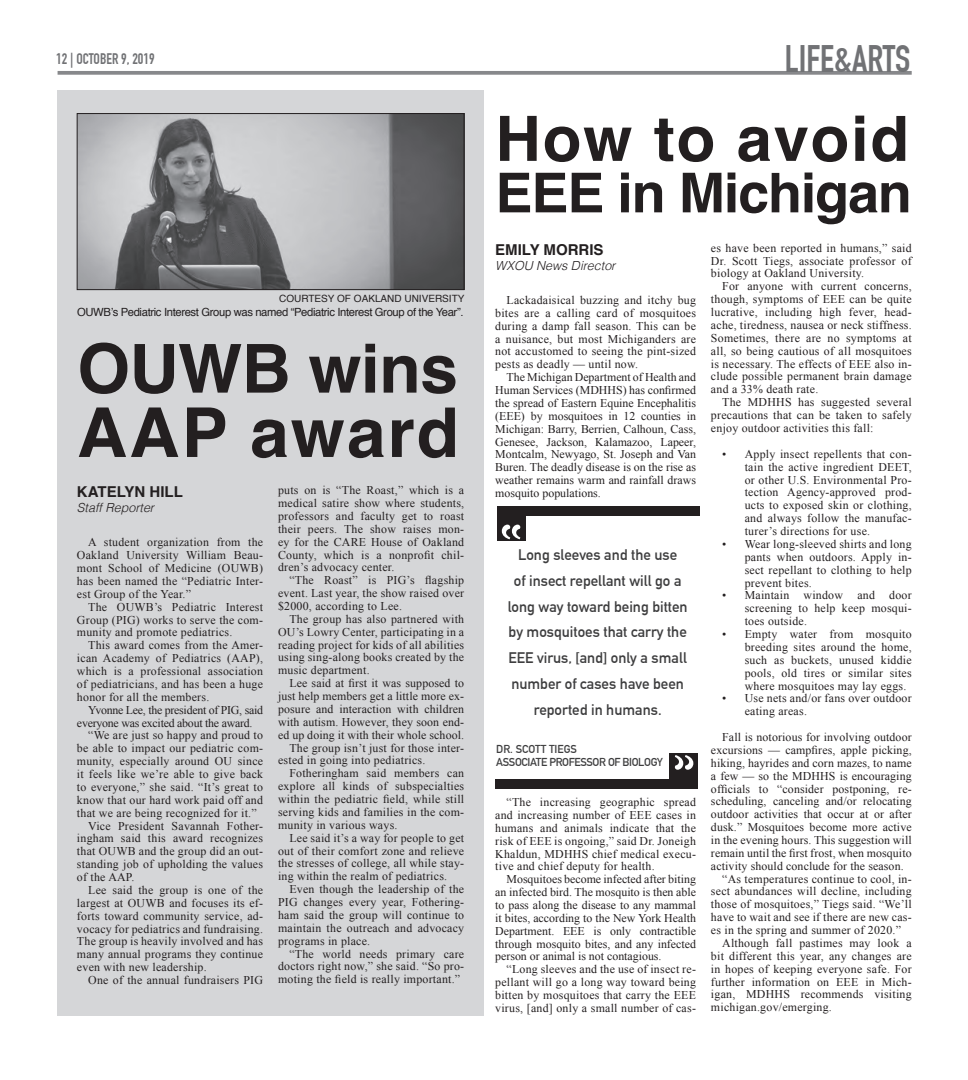
<style>
.page{position:relative;width:968px;height:1080px;background:#fff}
.page>*{position:absolute;margin:0;border:0;box-sizing:border-box;transform-origin:0 0}
.byline-position{font:700 68.75px "Helvetica";letter-spacing:.03em;color:#231f20}
.byline-position-2{font:700 67.5px "Helvetica";letter-spacing:-.01em;color:#231f20}
.byline-position-3{font:700 62.5px "Helvetica";letter-spacing:.03em;color:#231f20}
.byline-position-4{font:700 55px "Helvetica";letter-spacing:-.02em;color:#231f20}
.t1{font:700 37.5px "DIN Condensed";color:#717275}
.byline-position-5{font:700 15px/25.8px "DIN Alternate";color:#3e3e3f;text-align:center}
.t2{font:700 15px "Helvetica";color:#231f20}
.t3{font:700 15px "DIN Condensed";color:#717275}
.t4{font:italic 300 12.5px "Helvetica";color:#231f20}
.t5{font:11.88px/12.9px "Times New Roman";letter-spacing:.02em;color:#231f20;text-align:justify}
.t6{font:11.88px/12.9px "Times New Roman";letter-spacing:-.02em;color:#231f20}
.t7{font:11.25px "Helvetica";letter-spacing:-.03em;color:#231f20}
.byline-position-6{font:700 11.25px "DIN Alternate";letter-spacing:-.03em;color:#3e3e3f}
.byline-position-7{font:700 11.25px "DIN Alternate";color:#3e3e3f}
.t8{font:10px "Helvetica";color:#231f20}
</style>
<div class="page">
<div style="left:57px;top:90px;width:426px;height:926px;background:#d5d6d8"></div>
<svg style="left:58px;top:71px;width:853px;height:4px;background:#8f9093"></svg>
<img style="left:79px;top:115px;width:383px;height:173px">
<div style="left:77px;top:113px;width:387px;height:177px;border:1px solid #231f20"></div>
<div style="left:498px;top:506px;width:201px;height:10px;background:#231f20"></div>
<div style="left:495px;top:780px;width:203px;height:9px;background:#231f20"></div>
<div style="left:669px;top:753px;width:29px;height:35px;background:#231f20"></div>
<div style="left:497px;top:506px;width:28px;height:35px;background:#231f20"></div>
<p class="t3" style="left:56px;top:50px;width:100px">12 | OCTOBER 9, 2019</p>
<p class="t8" style="left:279px;top:291px;width:187px">COURTESY OF OAKLAND UNIVERSITY</p>
<p class="t7" style="left:77px;top:303px;width:388px">OUWB’s Pediatric Interest Group was named “Pediatric Interest Group of the Year”.</p>
<p class="byline-position-2" style="left:77px;top:314px;width:382px">OUWB wins</p>
<p class="byline-position" style="left:77px;top:377px;width:384px">AAP award</p>
<p class="t2" style="left:77px;top:480px;width:107px">KATELYN HILL</p>
<p class="t4" style="left:77px;top:497px;width:79px">Staff Reporter</p>
<p class="t5" style="left:77px;top:536px;width:188px;text-indent:11px">A student organization from the Oakland University William Beau&shy;mont School of Medicine (OUWB) has been named the “Pediatric Inter&shy;est Group of the Year.”</p>
<p class="t5" style="left:77px;top:600px;width:187px;text-indent:11px">The OUWB’s Pediatric Interest Group (PIG) works to serve the com&shy;munity and promote pediatrics.</p>
<p class="t5" style="left:77px;top:639px;width:188px;text-indent:11px">This award comes from the Amer&shy;ican Academy of Pediatrics (AAP), which is a professional association of pediatricians, and has been a huge honor for all the members.</p>
<p class="t6" style="left:77px;top:703px;width:188px;text-indent:11px">Yvonne Lee, the president of PIG, said everyone was excited about the award.</p>
<p class="t5" style="left:77px;top:729px;width:188px;text-indent:11px">“We are just so happy and proud to be able to impact our pediatric com&shy;munity, especially around OU since it feels like we’re able to give back to everyone,” she said. “It’s great to know that our hard work paid off and that we are being recognized for it.”</p>
<p class="t5" style="left:77px;top:819px;width:187px;text-indent:11px">Vice President Savannah Fother&shy;ingham said this award recognizes that OUWB and the group did an out&shy;standing job of upholding the values of the AAP.</p>
<p class="t5" style="left:77px;top:883px;width:188px;text-indent:11px">Lee said the group is one of the largest at OUWB and focuses its ef&shy;forts toward community service, ad&shy;vocacy for pediatrics and fundraising.<br>The group is heavily involved and has many annual programs they continue even with new leadership.</p>
<p class="t5" style="left:88px;top:973px;width:176px">One of the annual fundraisers PIG</p>
<p class="t5" style="left:278px;top:484px;width:188px">puts on is “The Roast,” which is a medical satire show where students, professors and faculty get to roast their peers. The show raises mon&shy;ey for the CARE House of Oakland County, which is a nonprofit chil&shy;dren’s advocacy center.</p>
<p class="t5" style="left:278px;top:574px;width:187px;text-indent:11px">“The Roast” is PIG’s flagship event. Last year, the show raised over $2000, according to Lee.</p>
<p class="t5" style="left:278px;top:612px;width:188px;text-indent:11px">The group has also partnered with OU’s Lowry Center, participating in a reading project for kids of all abilities using sing-along books created by the music department.</p>
<p class="t5" style="left:278px;top:677px;width:188px;text-indent:11px">Lee said at first it was supposed to just help members get a little more ex&shy;posure and interaction with children with autism. However, they soon end&shy;ed up doing it with their whole school.</p>
<p class="t5" style="left:278px;top:741px;width:187px;text-indent:11px">The group isn’t just for those inter&shy;ested in going into pediatrics.</p>
<p class="t5" style="left:278px;top:767px;width:188px;text-indent:11px">Fotheringham said members can explore all kinds of subspecialties within the pediatric field, while still serving kids and families in the com&shy;munity in various ways.</p>
<p class="t5" style="left:278px;top:831px;width:188px;text-indent:11px">Lee said it’s a way for people to get out of their comfort zone and relieve the stresses of college, all while stay&shy;ing within the realm of pediatrics.</p>
<p class="t5" style="left:278px;top:883px;width:188px;text-indent:11px">Even though the leadership of the PIG changes every year, Fothering&shy;ham said the group will continue to maintain the outreach and advocacy programs in place.</p>
<p class="t5" style="left:278px;top:947px;width:187px;text-indent:11px">“The world needs primary care doctors right now,” she said. “So pro&shy;moting the field is really important.”</p>
<p class="t1" style="left:784px;top:37px;width:127px">LIFE&amp;ARTS</p>
<p class="byline-position-3" style="left:495px;top:88px;width:415px">How to avoid</p>
<p class="byline-position-4" style="left:495px;top:149px;width:418px">EEE in Michigan</p>
<p class="t2" style="left:495px;top:237px;width:110px">EMILY MORRIS</p>
<p class="t4" style="left:495px;top:255px;width:122px">WXOU News Director</p>
<p class="t5" style="left:495px;top:293px;width:202px;text-indent:11px">Lackadaisical buzzing and itchy bug bites are a calling card of mosquitoes during a damp fall season. This can be a nuisance, but most Michiganders are not accustomed to seeing the pint-sized pests as deadly — until now.</p>
<p class="t5" style="left:495px;top:371px;width:202px;text-indent:11px">The Michigan Department of Health and Human Services (MDHHS) has confirmed the spread of Eastern Equine Encephalitis (EEE) by mosquitoes in 12 counties in Michigan: Barry, Berrien, Calhoun, Cass, Genesee, Jackson, Kalamazoo, Lapeer, Montcalm, Newyago, St. Joseph and Van Buren. The deadly disease is on the rise as weather remains warm and rainfall draws mosquito populations.</p>
<p class="byline-position-5" style="left:507px;top:541px;width:181px">Long sleeves and the use<br>of insect repellant will go a long way toward being bitten by mosquitoes that carry the<br>EEE virus, [and] only a small number of cases have been reported in humans.</p>
<p class="byline-position-7" style="left:496px;top:741px;width:82px">DR. SCOTT TIEGS</p>
<p class="byline-position-6" style="left:496px;top:753px;width:168px">ASSOCIATE PROFESSOR OF BIOLOGY</p>
<p class="t5" style="left:495px;top:795px;width:202px;text-indent:11px">“The increasing geographic spread and increasing number of EEE cases in humans and animals indicate that the risk of EEE is ongoing,” said Dr. Joneigh Khaldun, MDHHS chief medical execu&shy;tive and chief deputy for health.</p>
<p class="t5" style="left:495px;top:873px;width:202px;text-indent:11px">Mosquitoes become infected after biting an infected bird. The mosquito is then able to pass along the disease to any mammal it bites, according to the New York Health Department. EEE is only contractible through mosquito bites, and any infected person or animal is not contagious.</p>
<p class="t5" style="left:495px;top:963px;width:202px;text-indent:11px">“Long sleeves and the use of insect re&shy;pellant will go a long way toward being bitten by mosquitoes that carry the EEE virus, [and] only a small number of cas-</p>
<p class="t5" style="left:711px;top:241px;width:202px">es have been reported in humans,” said Dr. Scott Tiegs, associate professor of biology at Oakland University.</p>
<p class="t5" style="left:711px;top:280px;width:202px;text-indent:11px">For anyone with current concerns, though, symptoms of EEE can be quite lucrative, including high fever, head&shy;ache, tiredness, nausea or neck stiffness.<br>Sometimes, there are no symptoms at all, so being cautious of all mosquitoes is necessary. The effects of EEE also in&shy;clude possible permanent brain damage and a 33% death rate.</p>
<p class="t5" style="left:711px;top:396px;width:202px;text-indent:11px">The MDHHS has suggested several precautions that can be taken to safely enjoy outdoor activities this fall:</p>
<p class="t5" style="left:744px;top:447px;width:168px;text-indent:-22px">• Apply insect repellents that con&shy;tain the active ingredient DEET, or other U.S. Environmental Pro&shy;tection Agency-approved prod&shy;ucts to exposed skin or clothing, and always follow the manufac&shy;turer’s directions for use.</p>
<p class="t5" style="left:744px;top:537px;width:168px;text-indent:-22px">• Wear long-sleeved shirts and long pants when outdoors. Apply in&shy;sect repellant to clothing to help prevent bites.</p>
<p class="t5" style="left:744px;top:589px;width:168px;text-indent:-22px">• Maintain window and door screening to help keep mosqui&shy;toes outside.</p>
<p class="t5" style="left:744px;top:627px;width:168px;text-indent:-22px">• Empty water from mosquito breeding sites around the home, such as buckets, unused kiddie pools, old tires or similar sites where mosquitoes may lay eggs.</p>
<p class="t5" style="left:744px;top:692px;width:168px;text-indent:-22px">• Use nets and/or fans over outdoor eating areas.</p>
<p class="t5" style="left:711px;top:730px;width:202px;text-indent:11px">Fall is notorious for involving outdoor excursions — campfires, apple picking, hiking, hayrides and corn mazes, to name a few — so the MDHHS is encouraging officials to “consider postponing, re&shy;scheduling, canceling and/or relocating outdoor activities that occur at or after dusk.” Mosquitoes become more active in the evening hours. This suggestion will remain until the first frost, when mosquito activity should conclude for the season.</p>
<p class="t5" style="left:711px;top:872px;width:202px;text-indent:11px">“As temperatures continue to cool, in&shy;sect abundances will decline, including those of mosquitoes,” Tiegs said. “We’ll have to wait and see if there are new cas&shy;es in the spring and summer of 2020.”</p>
<p class="t5" style="left:711px;top:936px;width:202px;text-indent:11px">Although fall pastimes may look a bit different this year, any changes are in hopes of keeping everyone safe. For further information on EEE in Mich&shy;igan, MDHHS recommends visiting michigan.gov/emerging.</p>
</div>
